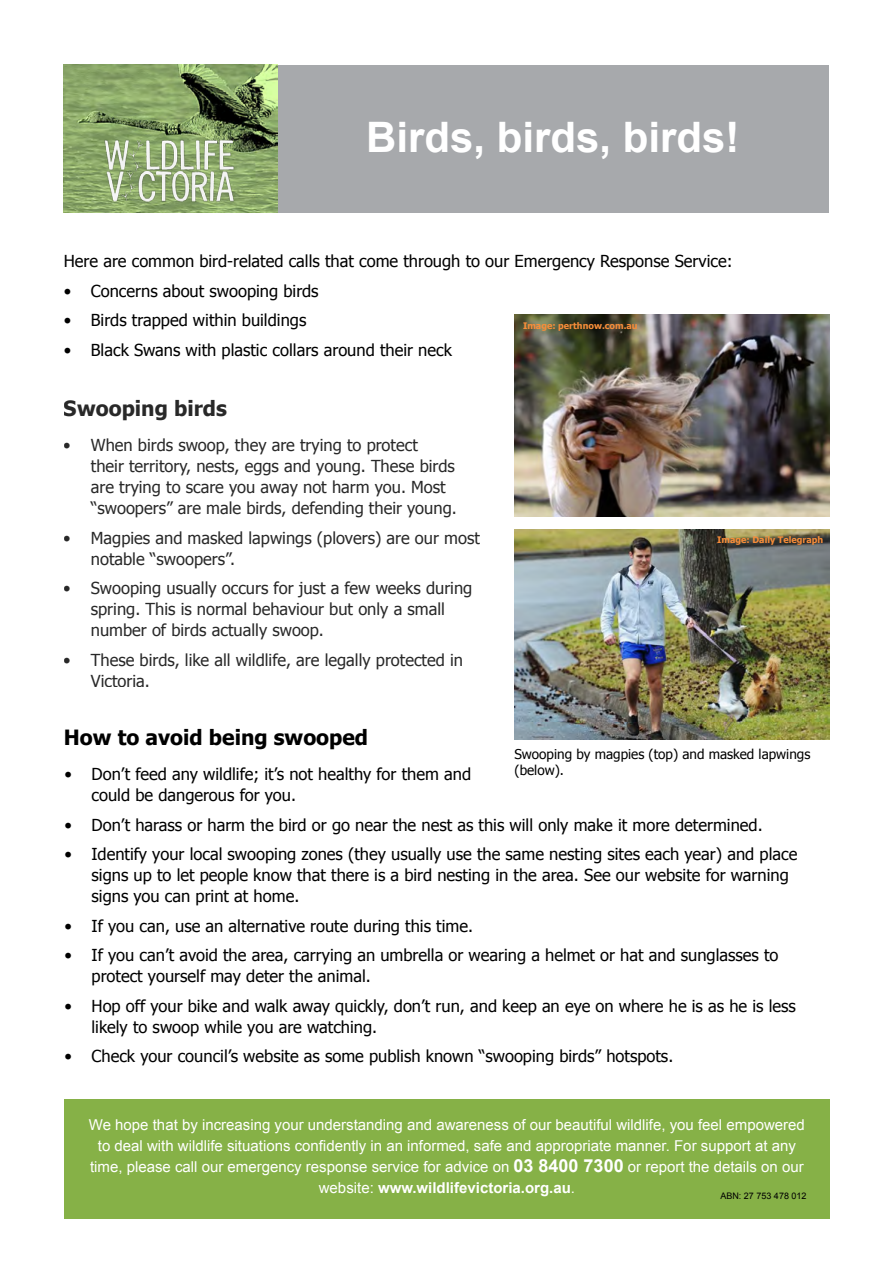
<style>
.page{position:relative;width:893px;height:1263px;background:#fff}
.page>*{position:absolute;margin:0;border:0;box-sizing:border-box;transform-origin:0 0}
.t1{font:700 42px "Arial";color:#fff}
.t2{font:700 21px "Tahoma";color:#000}
.t3{font:700 21px "Tahoma";color:#020202}
.t4{font:16.5px/21px "Tahoma";color:#000}
.t5{font:16.5px/21px "Tahoma";color:#020202}
.t6{font:15px/21px "Arial";color:#fff;text-align:center}
.t7{font:13.5px/16.5px "Tahoma";color:#000}
.t8{font:700 9px "Tahoma";color:#f78d39}
.t9{font:9px "Arial";color:#000}
.s1{font-weight:700;font-size:18px}
.s2{font-weight:700}
</style>
<div class="page">
<img style="left:515px;top:315px;width:314px;height:202px">
<img style="left:515px;top:530px;width:314px;height:209px">
<div style="left:247px;top:65px;width:582px;height:148px;background:#a7a9ac"></div>
<img style="left:64px;top:65px;width:214px;height:148px">
<img style="left:100px;top:138px;width:141px;height:64px">
<div style="left:65px;top:1099px;width:765px;height:119px;background:#86b147"></div>
<h1 class="t1" style="left:366px;top:110px;width:375px">Birds, birds, birds!</h1>
<p class="t4" style="left:64px;top:250px;width:670px">Here are common bird-related calls that come through to our Emergency Response Service:</p>
<p class="t4" style="left:64px;top:279px;width:256px">• Concerns about swooping birds</p>
<p class="t4" style="left:64px;top:309px;width:244px">• Birds trapped within buildings</p>
<p class="t4" style="left:64px;top:338px;width:390px">• Black Swans with plastic collars around their neck</p>
<p class="t8" style="left:523px;top:319px;width:116px">Image: perthnow.com.au</p>
<p class="t3" style="left:64px;top:393px;width:165px">Swooping birds</p>
<p class="t5" style="left:91px;top:434px;width:367px;text-indent:-27px">• When birds swoop, they are trying to protect<br>their territory, nests, eggs and young. These birds are trying to scare you away not harm you. Most “swoopers” are male birds, defending their young.</p>
<p class="t5" style="left:91px;top:526px;width:391px;text-indent:-27px">• Magpies and masked lapwings (plovers) are our most notable “swoopers”.</p>
<p class="t5" style="left:91px;top:577px;width:383px;text-indent:-27px">• Swooping usually occurs for just a few weeks during spring. This is normal behaviour but only a small number of birds actually swoop.</p>
<p class="t5" style="left:91px;top:648px;width:374px;text-indent:-27px">• These birds, like all wildlife, are legally protected in<br>Victoria.</p>
<p class="t8" style="left:717px;top:534px;width:107px">Image: Daily Telegraph</p>
<p class="t2" style="left:64px;top:722px;width:306px">How to avoid being swooped</p>
<p class="t7" style="left:515px;top:745px;width:297px">Swooping by magpies (top) and masked lapwings (below).</p>
<p class="t4" style="left:92px;top:763px;width:381px;text-indent:-27px">• Don’t feed any wildlife; it’s not healthy for them and could be dangerous for you.</p>
<p class="t4" style="left:65px;top:813px;width:700px">• Don’t harass or harm the bird or go near the nest as this will only make it more determined.</p>
<p class="t4" style="left:92px;top:843px;width:707px;text-indent:-27px">• Identify your local swooping zones (they usually use the same nesting sites each year) and place signs up to let people know that there is a bird nesting in the area. See our website for warning signs you can print at home.</p>
<p class="t4" style="left:65px;top:914px;width:410px">• If you can, use an alternative route during this time.</p>
<p class="t4" style="left:92px;top:944px;width:689px;text-indent:-27px">• If you can’t avoid the area, carrying an umbrella or wearing a helmet or hat and sunglasses to protect yourself may deter the animal.</p>
<p class="t4" style="left:92px;top:994px;width:706px;text-indent:-27px">• Hop off your bike and walk away quickly, don’t run, and keep an eye on where he is as he is less likely to swoop while you are watching.</p>
<p class="t4" style="left:65px;top:1045px;width:610px">• Check your council’s website as some publish known “swooping birds” hotspots.</p>
<p class="t6" style="left:89px;top:1114px;width:717px">We hope that by increasing your understanding and awareness of our beautiful wildlife, you feel empowered to deal with wildlife situations confidently in an informed, safe and appropriate manner. For support at any time, please call our emergency response service for advice on <span class="s1">03 8400 7300</span> or report the details on our website: <span class="s2">www.wildlifevictoria.org.au</span>.</p>
<p class="t9" style="left:720px;top:1189px;width:88px">ABN: 27 753 478 012</p>
</div>
